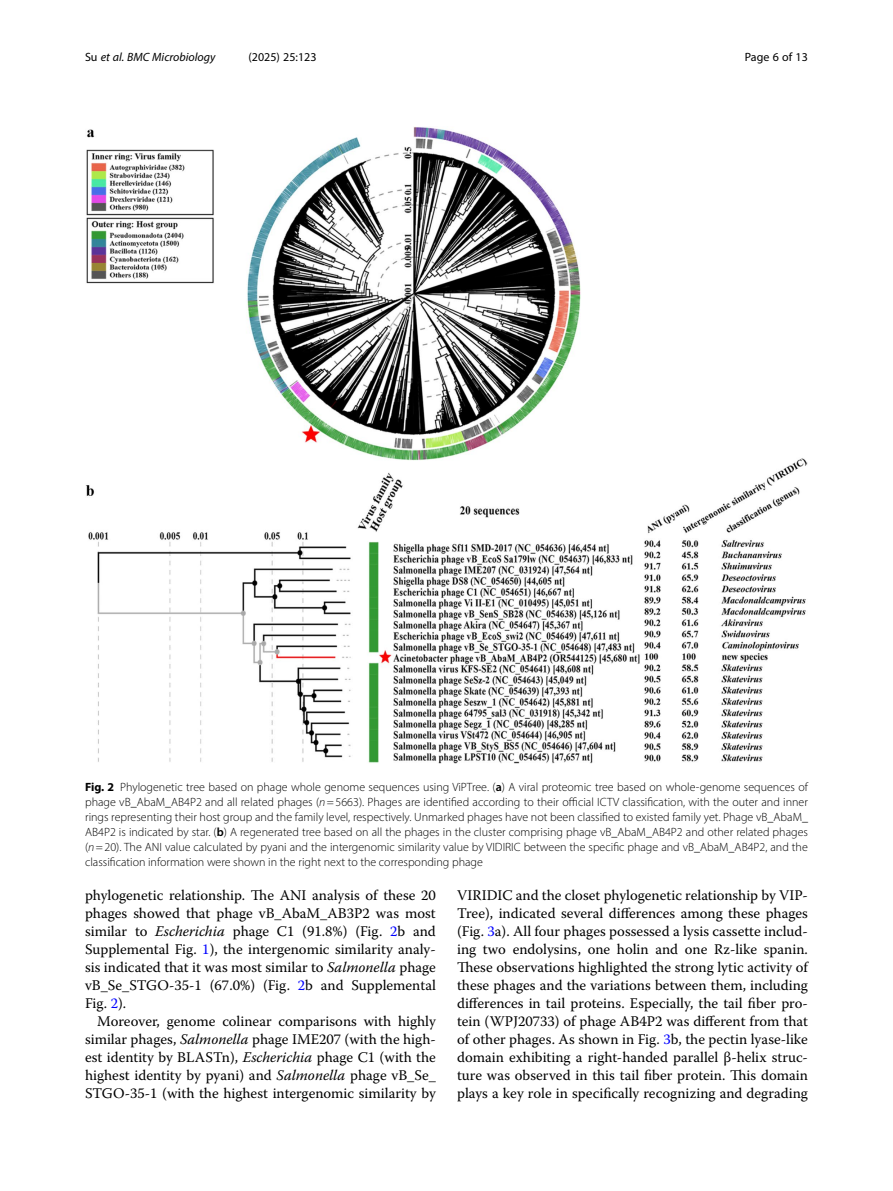
<style>
.page{position:relative;width:893px;height:1191px;background:#fff}
.page>*{position:absolute;margin:0;border:0;box-sizing:border-box;transform-origin:0 0}
.Body_Text_Indent{font:14.7px/18px "Warnock Pro";color:#000;text-align:justify}
.Figure_Caption{font:300 12px/15px "Myriad Pro";color:#000;text-align:justify}
.t1{font:italic 12px "Myriad Pro";color:#000}
.t2{font:12px "Myriad Pro";color:#000}
.s1{font-style:normal}
.s2{font-weight:700}
.s3{font-weight:600}
.s4{font-style:italic}
.s5{color:#00f}
</style>
<div class="page">
<img style="left:85px;top:126px;width:723px;height:638px">
<p class="t1" style="left:85px;top:50px;width:132px"><span class="s1">Su</span> et al. BMC Microbiology</p>
<p class="t2" style="left:248px;top:50px;width:70px">(2025) 25:123</p>
<p class="t2" style="left:745px;top:50px;width:65px">Page 6 of 13</p>
<p class="Figure_Caption" style="left:85px;top:779px;width:724px"><span class="s2">Fig. 2</span> Phylogenetic tree based on phage whole genome sequences using ViPTree. (<span class="s3">a</span>) A viral proteomic tree based on whole-genome sequences of phage vB_AbaM_AB4P2 and all related phages (<span class="s4">n</span>=5663). Phages are identified according to their official ICTV classification, with the outer and inner rings representing their host group and the family level, respectively. Unmarked phages have not been classified to existed family yet. Phage vB_AbaM_ AB4P2 is indicated by star. (<span class="s3">b</span>) A regenerated tree based on all the phages in the cluster comprising phage vB_AbaM_AB4P2 and other related phages (<span class="s4">n</span>=20). The ANI value calculated by pyani and the intergenomic similarity value by VIDIRIC between the specific phage and vB_AbaM_AB4P2, and the classification information were shown in the right next to the corresponding phage</p>
<p class="Body_Text_Indent" style="left:85px;top:886px;width:352px">phylogenetic relationship. The ANI analysis of these 20 phages showed that phage vB_AbaM_AB3P2 was most similar to <span class="s4">Escherichia</span> phage C1 (91.8%) (Fig. <span class="s5">2</span>b and Supplemental Fig. <span class="s5">1</span>), the intergenomic similarity analy&shy;sis indicated that it was most similar to <span class="s4">Salmonella</span> phage vB_Se_STGO-35-1 (67.0%) (Fig. <span class="s5">2</span>b and Supplemental Fig. <span class="s5">2</span>).</p>
<p class="Body_Text_Indent" style="left:85px;top:1012px;width:352px;text-indent:12px">Moreover, genome colinear comparisons with highly similar phages, <span class="s4">Salmonella</span> phage IME207 (with the high&shy;est identity by BLASTn), <span class="s4">Escherichia</span> phage C1 (with the highest identity by pyani) and <span class="s4">Salmonella</span> phage vB_Se_ STGO-35-1 (with the highest intergenomic similarity by</p>
<p class="Body_Text_Indent" style="left:457px;top:886px;width:352px">VIRIDIC and the closet phylogenetic relationship by VIP-Tree), indicated several differences among these phages (Fig. <span class="s5">3</span>a). All four phages possessed a lysis cassette includ&shy;ing two endolysins, one holin and one Rz-like spanin.<br>These observations highlighted the strong lytic activity of these phages and the variations between them, including differences in tail proteins. Especially, the tail fiber pro&shy;tein (WPJ20733) of phage AB4P2 was different from that of other phages. As shown in Fig. <span class="s5">3</span>b, the pectin lyase-like domain exhibiting a right-handed parallel β-helix struc&shy;ture was observed in this tail fiber protein. This domain plays a key role in specifically recognizing and degrading</p>
</div>
